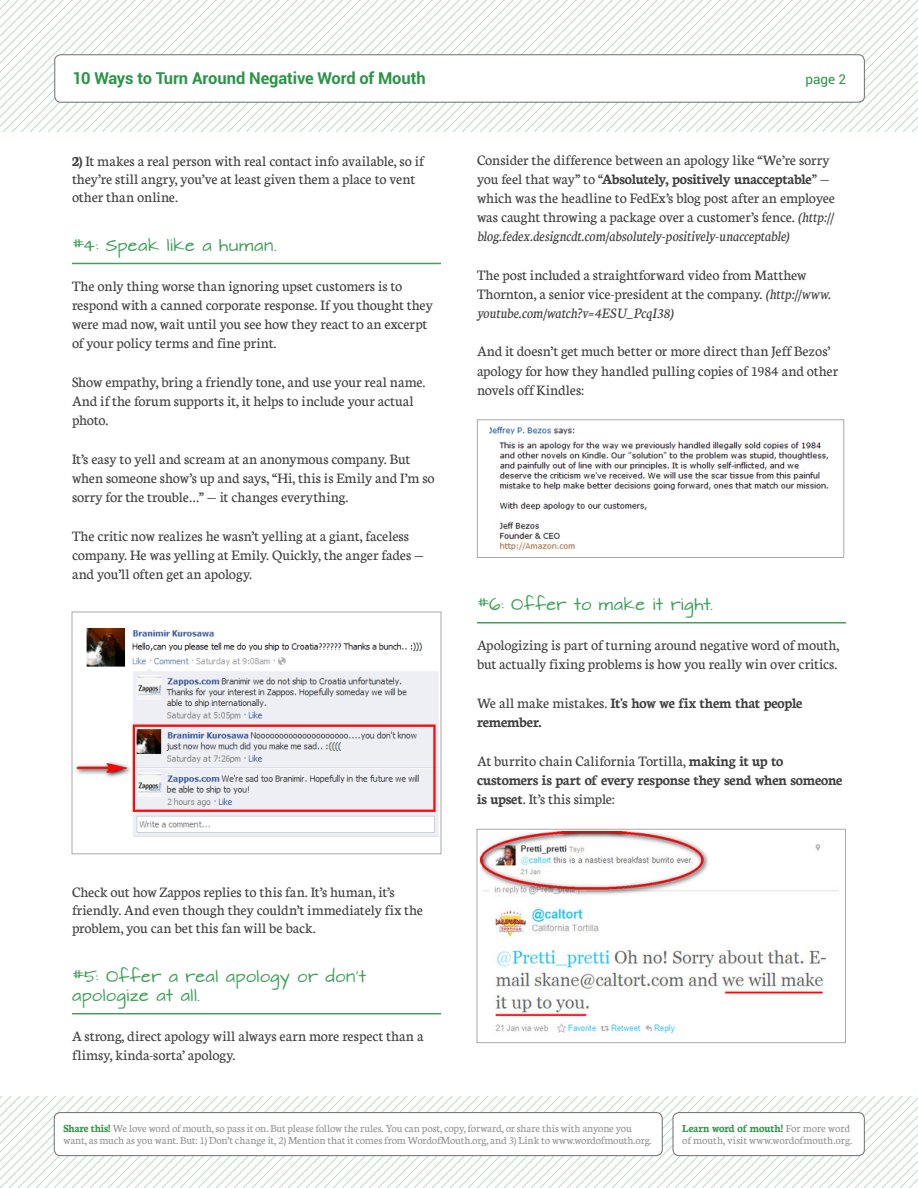
<style>
.page{position:relative;width:918px;height:1188px;background:#fff}
.page>*{position:absolute;margin:0;border:0;box-sizing:border-box;transform-origin:0 0}
.t1{font:700 16.5px "Roboto";letter-spacing:-.005em;color:#2a9546}
.Paragraph__alt{font:15.45px/19px "Neuton";letter-spacing:-.005em;color:#414042}
.t2{font:700 15.45px/19px "Neuton";letter-spacing:-.01em;color:#414042}
.t3{font:14.7px/19px "Architects Daughter";letter-spacing:.025em;color:#3fa058}
.t4{font:13.5px "Roboto";color:#2a9546}
.t5{font:11.7px/12px "Neuton";letter-spacing:-.015em;color:#939598}
.s1{font-weight:700}
.s2{font-style:italic}
.s3{font-weight:400}
.s4{font-weight:700;color:#2a9546}
</style>
<div class="page">
<svg style="left:0;top:1096px;width:918px;height:92px"></svg>
<div style="left:54px;top:1113px;width:608px;height:43px;background:#fff;border-radius:6px"></div>
<div style="left:54px;top:1112px;width:608px;height:44px;border:1px solid #6d6e71;border-radius:6px"></div>
<div style="left:673px;top:1113px;width:191px;height:43px;background:#fff;border-radius:6px"></div>
<div style="left:673px;top:1112px;width:192px;height:44px;border:1px solid #6d6e71;border-radius:6px"></div>
<hr style="left:72px;top:263px;width:369px;height:1px;background:#3fa058">
<hr style="left:72px;top:1013px;width:369px;height:1px;background:#3fa058">
<hr style="left:477px;top:622px;width:369px;height:1px;background:#3fa058">
<svg style="left:0;top:0;width:918px;height:132px"></svg>
<div style="left:55px;top:55px;width:809px;height:47px;background:#fff;border-radius:6px"></div>
<div style="left:55px;top:55px;width:810px;height:47px;border:1px solid #6d6e71;border-radius:6px"></div>
<img style="left:76px;top:627px;width:363px;height:210px">
<div style="left:72px;top:612px;width:369px;height:242px;border:1px solid #a7a9ac"></div>
<img style="left:488px;top:426px;width:341px;height:125px">
<div style="left:477px;top:419px;width:367px;height:139px;border:1px solid #a7a9ac"></div>
<img style="left:481px;top:832px;width:358px;height:203px">
<div style="left:477px;top:829px;width:369px;height:214px;border:1px solid #a7a9ac"></div>
<p class="t1" style="left:73px;top:67px;width:355px">10 Ways to Turn Around Negative Word of Mouth</p>
<p class="t4" style="left:805px;top:70px;width:42px">page 2</p>
<p class="Paragraph__alt" style="left:72px;top:151px;width:353px;line-height:18px"><span class="s1">2)</span> It makes a real person with real contact info available, so if they’re still angry, you’ve at least given them a place to vent other than online.</p>
<h3 class="t3" style="left:72px;top:236px;width:206px">#4: Speak like a human.</h3>
<p class="Paragraph__alt" style="left:72px;top:276px;width:362px">The only thing worse than ignoring upset customers is to respond with a canned corporate response. If you thought they were mad now, wait until you see how they react to an excerpt of your policy terms and fine print.</p>
<p class="Paragraph__alt" style="left:72px;top:372px;width:355px">Show empathy, bring a friendly tone, and use your real name.<br>And if the forum supports it, it helps to include your actual photo.</p>
<p class="Paragraph__alt" style="left:72px;top:449px;width:364px">It’s easy to yell and scream at an anonymous company. But when someone show’s up and says, “Hi, this is Emily and I’m so sorry for the trouble…” — it changes everything.</p>
<p class="Paragraph__alt" style="left:72px;top:526px;width:354px">The critic now realizes he wasn’t yelling at a giant, faceless company. He was yelling at Emily. Quickly, the anger fades — and you’ll often get an apology.</p>
<p class="Paragraph__alt" style="left:72px;top:883px;width:353px;line-height:18px">Check out how Zappos replies to this fan. It’s human, it’s friendly. And even though they couldn’t immediately fix the problem, you can bet this fan will be back.</p>
<h3 class="t3" style="left:72px;top:968px;width:296px">#5: Offer a real apology or don’t apologize at all.</h3>
<p class="Paragraph__alt" style="left:72px;top:1026px;width:353px">A strong, direct apology will always earn more respect than a flimsy, kinda-sorta’ apology.</p>
<p class="Paragraph__alt" style="left:477px;top:150px;width:360px">Consider the difference between an apology like “We’re sorry you feel that way” to “<span class="s1">Absolutely, positively unacceptable</span>” — which was the headline to FedEx’s blog post after an employee was caught throwing a package over a customer’s fence. <span class="s2">(http:// blog.fedex.designcdt.com/absolutely-positively-unacceptable)</span></p>
<p class="Paragraph__alt" style="left:477px;top:265px;width:356px">The post included a straightforward video from Matthew<br>Thornton, a senior vice-president at the company. <span class="s2">(http://www. youtube.com/watch?v=4ESU_PcqI38)</span></p>
<p class="Paragraph__alt" style="left:477px;top:341px;width:363px">And it doesn’t get much better or more direct than Jeff Bezos’ apology for how they handled pulling copies of 1984 and other novels off Kindles:</p>
<h3 class="t3" style="left:477px;top:596px;width:238px">#6: Offer to make it right.</h3>
<p class="Paragraph__alt" style="left:477px;top:635px;width:364px">Apologizing is part of turning around negative word of mouth, but actually fixing problems is how you really win over critics.</p>
<p class="t2" style="left:477px;top:693px;width:327px"><span class="s3">We all make mistakes.</span> It's how we fix them that people remember.</p>
<p class="t2" style="left:477px;top:751px;width:367px"><span class="s3">At burrito chain California Tortilla,</span> making it up to customers is part of every response they send when someone is upset<span class="s3">. It’s this simple:</span></p>
<p class="t5" style="left:63px;top:1122px;width:590px"><span class="s4">Share this!</span> We love word of mouth, so pass it on. But please follow the rules. You can post, copy, forward, or share this with anyone you want, as much as you want. But: 1) Don’t change it, 2) Mention that it comes from WordofMouth.org, and 3) Link to www.wordofmouth.org.</p>
<p class="t5" style="left:682px;top:1122px;width:172px"><span class="s4">Learn word of mouth!</span> For more word of mouth, visit www.wordofmouth.org.</p>
</div>
